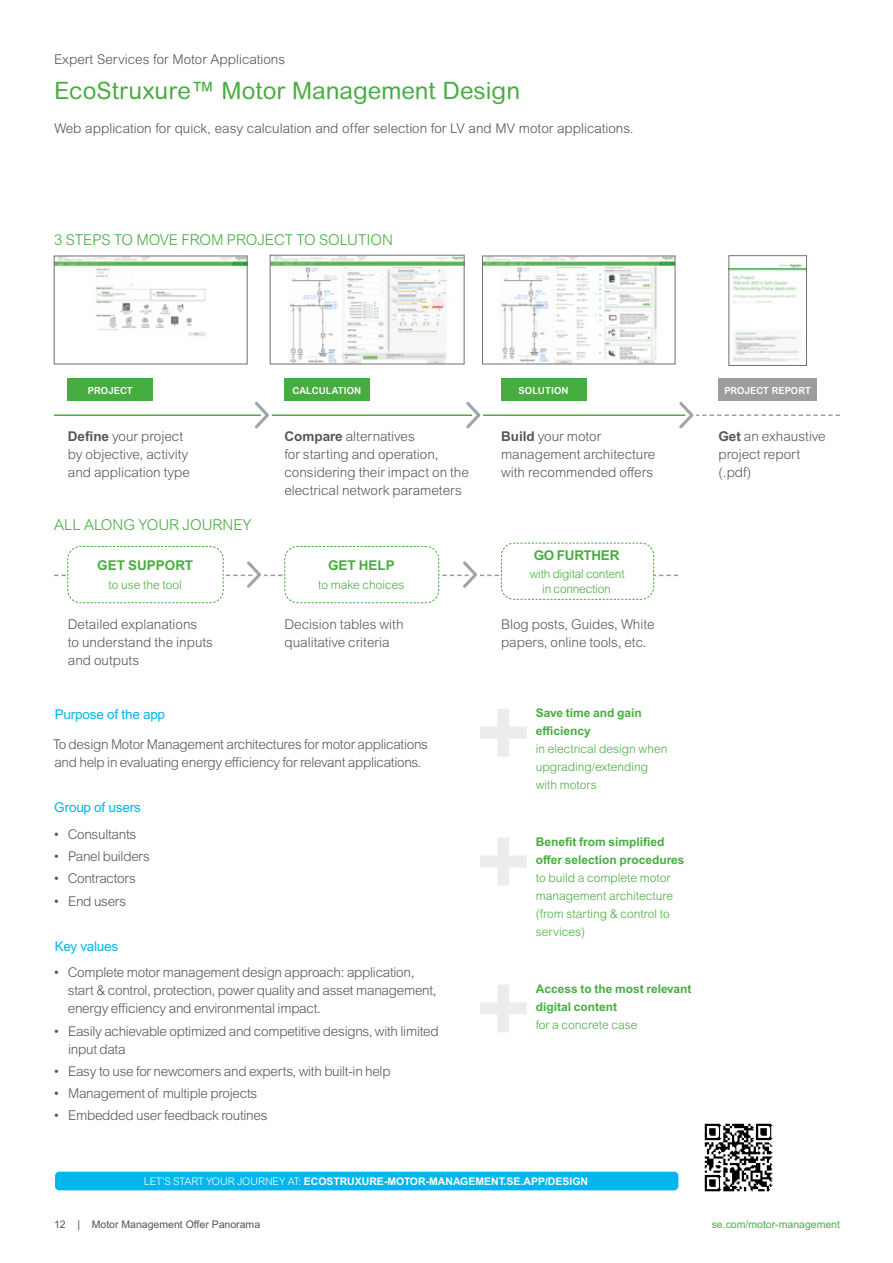
<style>
.page{position:relative;width:893px;height:1263px;background:#fff}
.page>*{position:absolute;margin:0;border:0;box-sizing:border-box;transform-origin:0 0}
.t1{font:24px "Arial Rounded MT Pro";color:#48ad40}
.t2{font:300 15px "Arial MT Pro";color:#48ad40}
.t3{font:300 13.5px/18px "Arial MT Pro";letter-spacing:-.02em;color:#575756}
.t4{font:300 13.5px/18px "Arial MT Pro";color:#575756}
.t5{font:300 13.5px "Arial Rounded MT Std";color:#505456}
.t6{font:13.5px "Arial MT Pro";letter-spacing:-.015em;color:#00b6ed}
.t7{font:300 13.5px "Arial Rounded MT Pro";color:#505456}
.t8{font:700 13.5px "Arial MT Pro";color:#48ad40}
.t9{font:700 13.5px "Arial MT Pro";letter-spacing:-.02em;color:#48ad40}
.t10{font:300 12px/18px "Arial MT Pro";color:#48ad40}
.t11{font:700 12px/18px "Arial MT Pro";color:#48ad40}
.t12{font:300 12px/14.4px "Arial MT Pro";letter-spacing:-.02em;color:#48ad40;text-align:center}
.t13{font:700 10.5px "Arial MT Pro";color:#fff}
.t14{font:10.5px "Arial MT Std";color:#505456}
.t15{font:10.5px "Arial MT Std";color:#48ad40}
.t16{font:700 9.75px "Arial Rounded MT Pro";letter-spacing:.01em;color:#fff;scale:.95 1}
.s1{font-weight:700}
.s2{font-weight:300}
</style>
<div class="page">
<div style="left:284px;top:379px;width:85px;height:22px;background:#48ad40"></div>
<div style="left:501px;top:379px;width:85px;height:22px;background:#48ad40"></div>
<div style="left:718px;top:379px;width:99px;height:22px;background:#9d9d9c"></div>
<div style="left:68px;top:379px;width:85px;height:22px;background:#48ad40"></div>
<hr style="left:54px;top:414px;width:637px;height:2px;background:#48ad40">
<svg style="left:244px;top:402px;width:36px;height:27px"></svg>
<svg style="left:668px;top:402px;width:172px;height:27px"></svg>
<svg style="left:455px;top:402px;width:36px;height:27px"></svg>
<img style="left:56px;top:258px;width:189px;height:78px">
<svg style="left:480px;top:709px;width:47px;height:47px"></svg>
<svg style="left:480px;top:838px;width:47px;height:47px"></svg>
<svg style="left:480px;top:985px;width:47px;height:47px"></svg>
<svg style="left:54px;top:542px;width:624px;height:61px"></svg>
<img style="left:272px;top:257px;width:190px;height:105px">
<div style="left:270px;top:255px;width:194px;height:109px;border:1px solid #706f6f"></div>
<img style="left:484px;top:258px;width:189px;height:104px">
<img style="left:731px;top:263px;width:74px;height:99px">
<div style="left:729px;top:255px;width:78px;height:111px;border:1px solid #706f6f"></div>
<div style="left:55px;top:1172px;width:623px;height:18px;background:#00b6ed;border-radius:4px"></div>
<img style="left:704px;top:1123px;width:69px;height:69px">
<p class="t7" style="left:54px;top:51px;width:233px">Expert Services for Motor Applications</p>
<h1 class="t1" style="left:54px;top:76px;width:468px">EcoStruxure™ Motor Management Design</h1>
<p class="t5" style="left:55px;top:121px;width:580px">Web application for quick, easy calculation and offer selection for LV and MV motor applications.</p>
<p class="t2" style="left:54px;top:230px;width:341px">3 STEPS TO MOVE FROM PROJECT TO SOLUTION</p>
<p class="t16" style="left:88px;top:384px;width:49px">PROJECT</p>
<p class="t16" style="left:519px;top:384px;width:54px">SOLUTION</p>
<p class="t16" style="left:724px;top:384px;width:93px">PROJECT REPORT</p>
<p class="t16" style="left:293px;top:384px;width:74px">CALCULATION</p>
<p class="t4" style="left:284px;top:428px;width:186px"><span class="s1">Compare</span> alternatives<br>for starting and operation, considering their impact on the electrical network parameters</p>
<p class="t4" style="left:68px;top:428px;width:124px"><span class="s1">Define</span> your project by objective, activity and application type</p>
<p class="t4" style="left:718px;top:428px;width:109px"><span class="s1">Get</span> an exhaustive project report (.pdf)</p>
<p class="t4" style="left:501px;top:428px;width:156px"><span class="s1">Build</span> your motor management architecture with recommended offers</p>
<p class="t2" style="left:54px;top:515px;width:199px">ALL ALONG YOUR JOURNEY</p>
<p class="t8" style="left:97px;top:557px;width:97px">GET SUPPORT</p>
<p class="t10" style="left:108px;top:576px;width:75px">to use the tool</p>
<p class="t4" style="left:68px;top:616px;width:147px">Detailed explanations<br>to understand the inputs and outputs</p>
<p class="t8" style="left:328px;top:557px;width:68px">GET HELP</p>
<p class="t10" style="left:318px;top:576px;width:88px">to make choices</p>
<p class="t4" style="left:284px;top:616px;width:121px">Decision tables with qualitative criteria</p>
<p class="t6" style="left:55px;top:706px;width:112px">Purpose of the app</p>
<p class="t3" style="left:53px;top:736px;width:376px">To design Motor Management architectures for motor applications and help in evaluating energy efficiency for relevant applications.</p>
<p class="t6" style="left:54px;top:800px;width:88px">Group of users</p>
<p class="t3" style="left:53px;top:825px;width:85px">• Consultants</p>
<p class="t3" style="left:53px;top:848px;width:98px">• Panel builders</p>
<p class="t3" style="left:53px;top:870px;width:84px">• Contractors</p>
<p class="t3" style="left:53px;top:892px;width:75px">• End users</p>
<p class="t6" style="left:55px;top:938px;width:65px">Key values</p>
<p class="t3" style="left:68px;top:964px;width:370px;text-indent:-15px">• Complete motor management design approach: application, start &amp; control, protection, power quality and asset management, energy efficiency and environmental impact.</p>
<p class="t3" style="left:68px;top:1022px;width:372px;text-indent:-15px">• Easily achievable optimized and competitive designs, with limited input data</p>
<p class="t3" style="left:53px;top:1062px;width:339px">• Easy to use for newcomers and experts, with built-in help</p>
<p class="t3" style="left:53px;top:1085px;width:206px">• Management of multiple projects</p>
<p class="t3" style="left:53px;top:1107px;width:216px">• Embedded user feedback routines</p>
<p class="t9" style="left:534px;top:547px;width:87px">GO FURTHER</p>
<p class="t12" style="left:530px;top:567px;width:96px">with digital content in connection</p>
<p class="t4" style="left:501px;top:616px;width:155px">Blog posts, Guides, White papers, online tools, etc.</p>
<p class="t11" style="left:536px;top:705px;width:107px">Save time and gain efficiency</p>
<p class="t10" style="left:536px;top:740px;width:133px">in electrical design when upgrading/extending with motors</p>
<p class="t11" style="left:536px;top:833px;width:150px">Benefit from simplified offer selection procedures</p>
<p class="t10" style="left:536px;top:869px;width:139px">to build a complete motor management architecture (from starting &amp; control to services)</p>
<p class="t11" style="left:536px;top:980px;width:157px">Access to the most relevant digital content</p>
<p class="t10" style="left:536px;top:1016px;width:103px">for a concrete case</p>
<p class="t13" style="left:144px;top:1175px;width:446px"><span class="s2">LET’S START YOUR JOURNEY AT:</span> ECOSTRUXURE-MOTOR-MANAGEMENT.SE.APP/DESIGN</p>
<p class="t14" style="left:54px;top:1219px;width:208px">12 | Motor Management Offer Panorama</p>
<p class="t15" style="left:712px;top:1218px;width:130px">se.com/motor-management</p>
</div>
